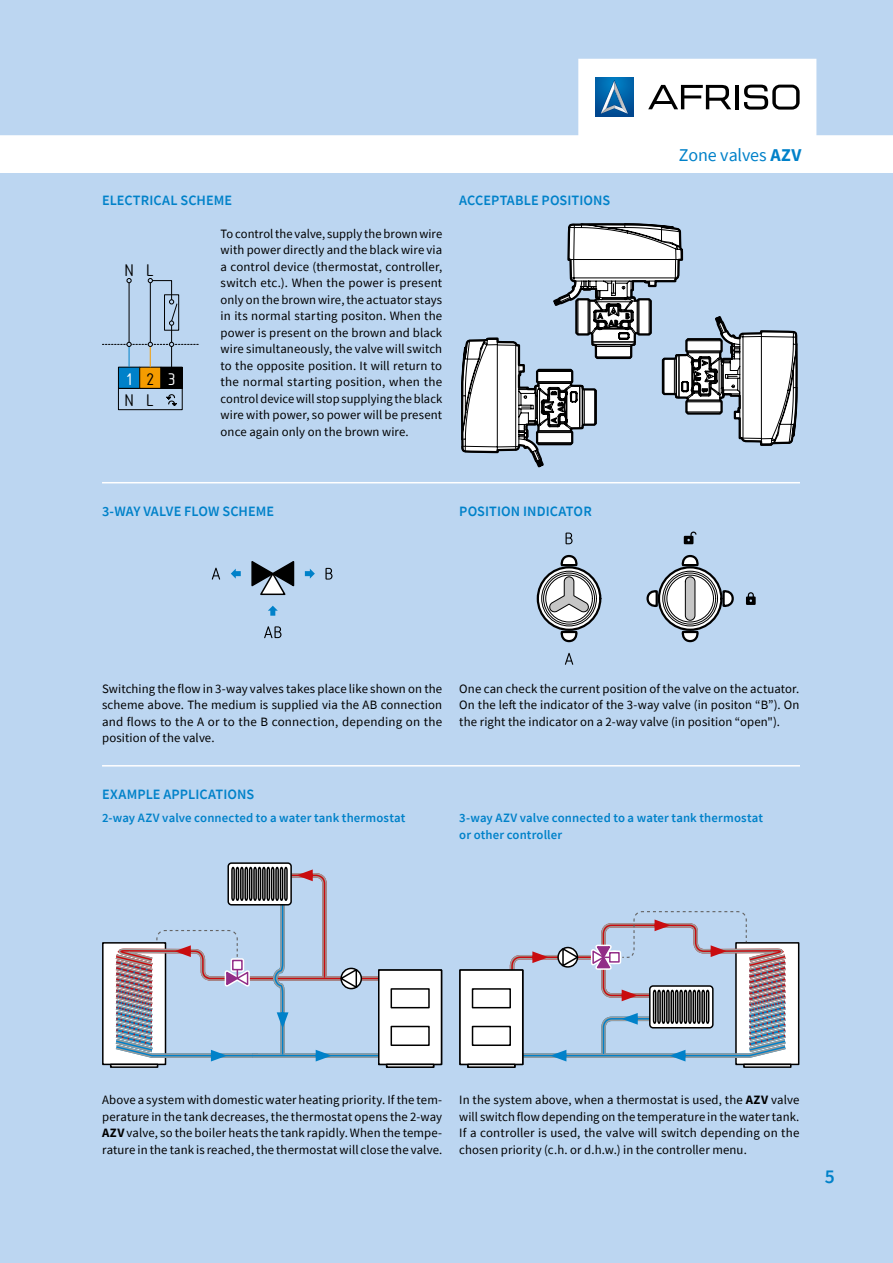
<style>
.page{position:relative;width:893px;height:1263px;background:#fff}
.page>*{position:absolute;margin:0;border:0;box-sizing:border-box;transform-origin:0 0}
.Numer_strony{font:600 19.5px "Source Sans Pro";color:#0081c9}
.Nazwa_produktu{font:18px "Source Sans Pro";letter-spacing:-.005em;color:#0081c9}
.t1{font:500 18px "Isotope";color:#000}
.t2{font:500 18px "Isotope";color:#fff}
.Tytuł{font:600 14.25px "Source Sans Pro";letter-spacing:.005em;color:#0081c9}
.Tekst{font:12.75px/16.5px "Source Sans Pro";letter-spacing:.01em;color:#000;text-align:justify}
.Śródtytuł{font:600 12.75px/16.5px "Source Sans Pro";letter-spacing:.01em;color:#0081c9}
.s1{font-weight:700}
</style>
<div class="page">
<div style="left:0;top:173px;width:893px;height:1090px;background:#bcd6f1"></div>
<svg style="left:0;top:0;width:893px;height:135px;background:#c3daf2"></svg>
<div style="left:595px;top:78px;width:38px;height:38px;background:linear-gradient(to bottom,#006db2,#00478f)"></div>
<svg style="left:600px;top:80px;width:29px;height:35px"></svg>
<svg style="left:744px;top:85px;width:55px;height:25px"></svg>
<hr style="left:735px;top:85px;width:4px;height:24px;background:#000">
<svg style="left:648px;top:85px;width:83px;height:24px"></svg>
<div style="left:118px;top:367px;width:22px;height:21px;background:#0081c9"></div>
<div style="left:118px;top:367px;width:22px;height:22px;border:1px solid #000"></div>
<div style="left:140px;top:367px;width:21px;height:21px;background:#f59c00"></div>
<div style="left:139px;top:367px;width:22px;height:22px;border:1px solid #000"></div>
<div style="left:161px;top:367px;width:21px;height:21px;background:#000"></div>
<div style="left:161px;top:367px;width:22px;height:22px;border:1px solid #000"></div>
<svg style="left:118px;top:388px;width:65px;height:22px"></svg>
<svg style="left:461px;top:223px;width:337px;height:245px"></svg>
<hr style="left:102px;top:482px;width:697px;height:1px;background:#fff">
<svg style="left:251px;top:561px;width:44px;height:35px"></svg>
<svg style="left:325px;top:568px;width:7px;height:12px"></svg>
<svg style="left:264px;top:626px;width:17px;height:12px"></svg>
<svg style="left:212px;top:568px;width:8px;height:12px"></svg>
<svg style="left:231px;top:569px;width:10px;height:10px"></svg>
<svg style="left:305px;top:569px;width:10px;height:10px"></svg>
<svg style="left:268px;top:606px;width:10px;height:10px"></svg>
<svg style="left:560px;top:554px;width:18px;height:13px"></svg>
<svg style="left:560px;top:630px;width:18px;height:13px"></svg>
<svg style="left:538px;top:567px;width:62px;height:63px"></svg>
<div style="left:537px;top:566px;width:64px;height:65px;border:2px solid #000;border-radius:50%"></div>
<div style="left:541px;top:571px;width:56px;height:55px;border:1px solid #000;border-radius:50%"></div>
<div style="left:543px;top:573px;width:52px;height:51px;border:1px solid #000;border-radius:50%"></div>
<svg style="left:549px;top:576px;width:41px;height:37px;background:#c9c9c9"></svg>
<div style="left:545px;top:575px;width:48px;height:47px;border:1px solid #000;border-radius:50%"></div>
<svg style="left:565px;top:653px;width:8px;height:12px"></svg>
<svg style="left:566px;top:533px;width:7px;height:11px"></svg>
<hr style="left:102px;top:765px;width:697px;height:1px;background:#fff">
<div style="left:103px;top:943px;width:62px;height:121px;background:#fff"></div>
<div style="left:102px;top:942px;width:64px;height:123px;border:2px solid #000"></div>
<div style="left:110px;top:1064px;width:48px;height:4px;border:2px solid #000"></div>
<div style="left:228px;top:863px;width:63px;height:42px;background:#fff;border-radius:3px"></div>
<div style="left:227px;top:862px;width:65px;height:43px;border:1px solid #000;border-radius:3px"></div>
<svg style="left:111px;top:866px;width:267px;height:195px"></svg>
<div style="left:232px;top:960px;width:11px;height:10px;border:2px solid #922d87"></div>
<div style="left:379px;top:970px;width:62px;height:94px;background:#fff"></div>
<div style="left:378px;top:969px;width:64px;height:96px;border:2px solid #000"></div>
<div style="left:386px;top:1064px;width:48px;height:4px;border:2px solid #000"></div>
<div style="left:391px;top:988px;width:39px;height:20px;border:2px solid #000"></div>
<div style="left:391px;top:1026px;width:39px;height:20px;border:2px solid #000"></div>
<div style="left:736px;top:943px;width:63px;height:121px;background:#fff"></div>
<div style="left:735px;top:942px;width:64px;height:123px;border:2px solid #000"></div>
<div style="left:743px;top:1064px;width:48px;height:4px;border:2px solid #000"></div>
<div style="left:460px;top:970px;width:63px;height:94px;background:#fff"></div>
<div style="left:459px;top:969px;width:64px;height:96px;border:2px solid #000"></div>
<div style="left:467px;top:1064px;width:49px;height:4px;border:2px solid #000"></div>
<div style="left:472px;top:988px;width:39px;height:20px;border:2px solid #000"></div>
<div style="left:472px;top:1026px;width:39px;height:20px;border:2px solid #000"></div>
<svg style="left:600px;top:383px;width:184px;height:384px"></svg>
<svg style="left:508px;top:911px;width:283px;height:150px"></svg>
<svg style="left:102px;top:278px;width:96px;height:89px"></svg>
<p class="Tytuł" style="left:102px;top:191px;width:132px">ELECTRICAL SCHEME</p>
<p class="Tytuł" style="left:459px;top:191px;width:153px">ACCEPTABLE POSITIONS</p>
<p class="t1" style="left:124px;top:259px;width:11px">N</p>
<p class="t1" style="left:146px;top:259px;width:10px">L</p>
<p class="t2" style="left:126px;top:368px;width:7px">1</p>
<p class="t1" style="left:146px;top:368px;width:10px">2</p>
<p class="t2" style="left:168px;top:368px;width:10px">3</p>
<p class="t1" style="left:124px;top:389px;width:11px">N</p>
<p class="t1" style="left:146px;top:389px;width:10px">L</p>
<p class="Tekst" style="left:221px;top:225px;width:223px">To control the valve, supply the brown wire with power directly and the black wire via a control device (thermostat, controller, switch etc.). When the power is present only on the brown wire, the actuator stays in its normal starting positon. When the power is present on the brown and black wire simultaneously, the valve will switch to the opposite position. It will return to the normal starting position, when the control device will stop supplying the black wire with power, so power will be present once again only on the brown wire.</p>
<p class="Tytuł" style="left:102px;top:502px;width:174px">3-WAY VALVE FLOW SCHEME</p>
<p class="Tytuł" style="left:459px;top:502px;width:134px">POSITION INDICATOR</p>
<p class="Nazwa_produktu" style="left:679px;top:144px;width:124px">Zone valves <span class="s1">AZV</span></p>
<p class="Tekst" style="left:102px;top:680px;width:342px">Switching the flow in 3-way valves takes place like shown on the scheme above. The medium is supplied via the AB connection and flows to the A or to the B connection, depending on the position of the valve.</p>
<p class="Tekst" style="left:459px;top:680px;width:342px">One can check the current position of the valve on the actuator.<br>On the left the indicator of the 3-way valve (in positon “B”). On the right the indicator on a 2-way valve (in position “open").</p>
<p class="Tytuł" style="left:102px;top:785px;width:154px">EXAMPLE APPLICATIONS</p>
<p class="Śródtytuł" style="left:102px;top:809px;width:305px">2-way AZV valve connected to a water tank thermostat</p>
<p class="Śródtytuł" style="left:459px;top:809px;width:305px">3-way AZV valve connected to a water tank thermostat or other controller</p>
<p class="Tekst" style="left:102px;top:1092px;width:342px">Above a system with domestic water heating priority. If the tem&shy;perature in the tank decreases, the thermostat opens the 2-way <span class="s1">AZV</span> valve, so the boiler heats the tank rapidly. When the tempe&shy;rature in the tank is reached, the thermostat will close the valve.</p>
<p class="Tekst" style="left:459px;top:1092px;width:342px">In the system above, when a thermostat is used, the <span class="s1">AZV</span> valve will switch flow depending on the temperature in the water tank.<br>If a controller is used, the valve will switch depending on the chosen priority (c.h. or d.h.w.) in the controller menu.</p>
<p class="Numer_strony" style="left:825px;top:1163px;width:12px">5</p>
</div>
